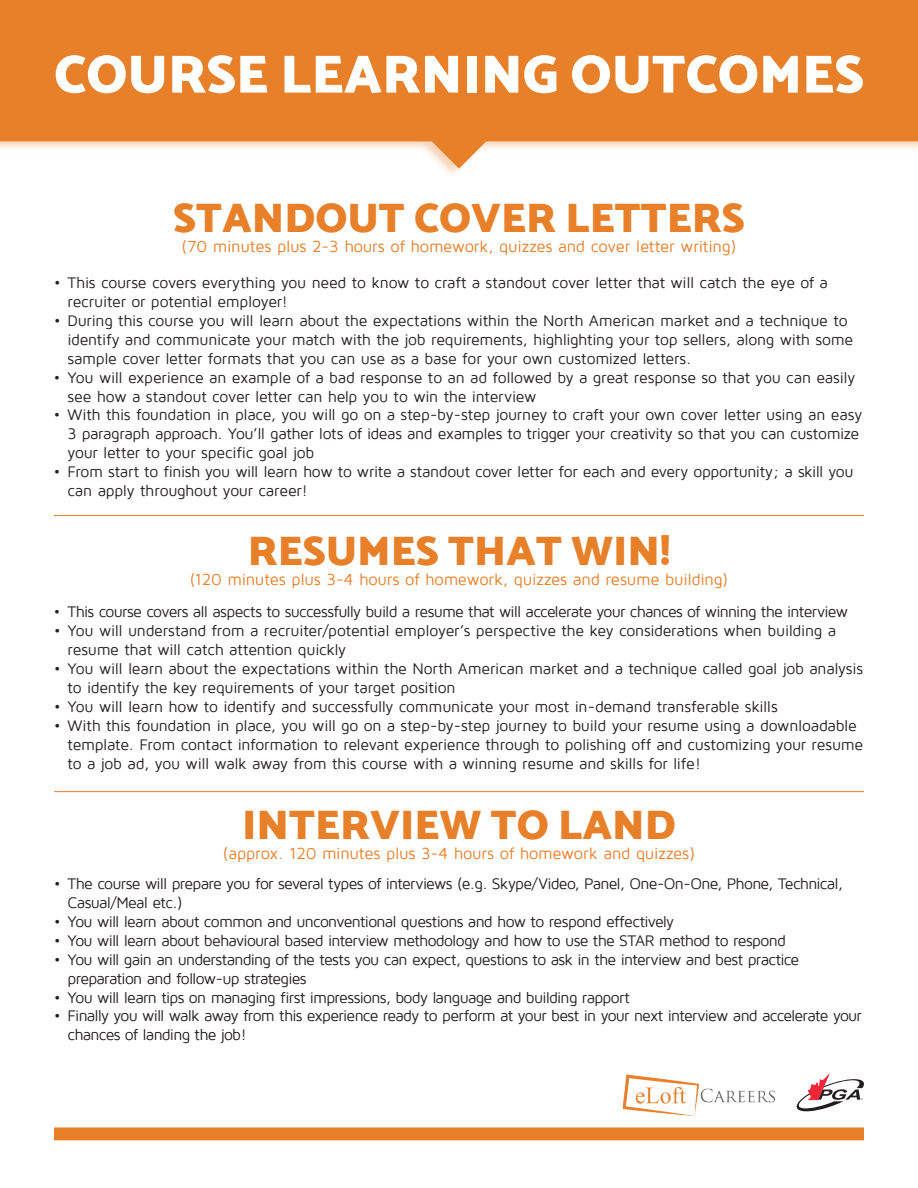
<style>
.page{position:relative;width:918px;height:1188px;background:#fff}
.page>*{position:absolute;margin:0;border:0;box-sizing:border-box;transform-origin:0 0}
.t1{font:900 54px "Catamaran";color:#fff}
.t2{font:900 42px "Catamaran";color:#e8802a}
.t3{font:16.5px "Maven Pro";letter-spacing:-.015em;color:#e8802a}
.t4{font:15.75px/18.9px "Maven Pro";letter-spacing:-.025em;color:#231f20}
.t5{font:15.75px/18.9px "Maven Pro";letter-spacing:-.045em;color:#231f20}
</style>
<div class="page">
<svg style="left:0;top:0;width:918px;height:169px;background:#eb9249"></svg>
<img style="left:622px;top:1074px;width:154px;height:42px">
<hr style="left:54px;top:515px;width:810px;height:1px;background:#e8802a">
<hr style="left:54px;top:791px;width:810px;height:1px;background:#e8802a">
<div style="left:54px;top:1127px;width:810px;height:13px;background:#e8802a"></div>
<svg style="left:796px;top:1075px;width:68px;height:37px"></svg>
<h1 class="t1" style="left:54px;top:42px;width:811px">COURSE LEARNING OUTCOMES</h1>
<h2 class="t2" style="left:173px;top:193px;width:573px">STANDOUT COVER LETTERS</h2>
<p class="t3" style="left:182px;top:238px;width:556px">(70 minutes plus 2-3 hours of homework, quizzes and cover letter writing)</p>
<p class="t4" style="left:67px;top:274px;width:762px;text-indent:-13px">• This course covers everything you need to know to craft a standout cover letter that will catch the eye of a recruiter or potential employer!</p>
<p class="t4" style="left:67px;top:311px;width:787px;text-indent:-13px">• During this course you will learn about the expectations within the North American market and a technique to identify and communicate your match with the job requirements, highlighting your top sellers, along with some sample cover letter formats that you can use as a base for your own customized letters.</p>
<p class="t4" style="left:67px;top:368px;width:789px;text-indent:-13px">• You will experience an example of a bad response to an ad followed by a great response so that you can easily see how a standout cover letter can help you to win the interview</p>
<p class="t4" style="left:67px;top:406px;width:796px;text-indent:-13px">• With this foundation in place, you will go on a step-by-step journey to craft your own cover letter using an easy<br>3 paragraph approach. You’ll gather lots of ideas and examples to trigger your creativity so that you can customize your letter to your specific goal job</p>
<p class="t4" style="left:67px;top:463px;width:788px;text-indent:-14px">• From start to finish you will learn how to write a standout cover letter for each and every opportunity; a skill you can apply throughout your career!</p>
<h2 class="t2" style="left:248px;top:526px;width:424px">RESUMES THAT WIN!</h2>
<p class="t3" style="left:190px;top:570px;width:540px">(120 minutes plus 3-4 hours of homework, quizzes and resume building)</p>
<p class="t5" style="left:54px;top:603px;width:796px">• This course covers all aspects to successfully build a resume that will accelerate your chances of winning the interview</p>
<p class="t4" style="left:68px;top:622px;width:770px;text-indent:-13px">• You will understand from a recruiter/potential employer’s perspective the key considerations when building a resume that will catch attention quickly</p>
<p class="t4" style="left:68px;top:659px;width:797px;text-indent:-13px">• You will learn about the expectations within the North American market and a technique called goal job analysis to identify the key requirements of your target position</p>
<p class="t4" style="left:54px;top:697px;width:725px">• You will learn how to identify and successfully communicate your most in-demand transferable skills</p>
<p class="t4" style="left:68px;top:716px;width:797px;text-indent:-13px">• With this foundation in place, you will go on a step-by-step journey to build your resume using a downloadable template. From contact information to relevant experience through to polishing off and customizing your resume to a job ad, you will walk away from this course with a winning resume and skills for life!</p>
<h2 class="t2" style="left:242px;top:800px;width:435px">INTERVIEW TO LAND</h2>
<p class="t3" style="left:223px;top:845px;width:474px">(approx. 120 minutes plus 3-4 hours of homework and quizzes)</p>
<p class="t5" style="left:68px;top:875px;width:777px;text-indent:-14px">• The course will prepare you for several types of interviews (e.g. Skype/Video, Panel, One-On-One, Phone, Technical,<br>Casual/Meal etc.)</p>
<p class="t5" style="left:54px;top:912px;width:622px">• You will learn about common and unconventional questions and how to respond effectively</p>
<p class="t5" style="left:54px;top:931px;width:733px">• You will learn about behavioural based interview methodology and how to use the STAR method to respond</p>
<p class="t5" style="left:68px;top:950px;width:733px;text-indent:-14px">• You will gain an understanding of the tests you can expect, questions to ask in the interview and best practice preparation and follow-up strategies</p>
<p class="t5" style="left:54px;top:988px;width:577px">• You will learn tips on managing first impressions, body language and building rapport</p>
<p class="t5" style="left:68px;top:1007px;width:796px;text-indent:-13px">• Finally you will walk away from this experience ready to perform at your best in your next interview and accelerate your chances of landing the job!</p>
</div>
